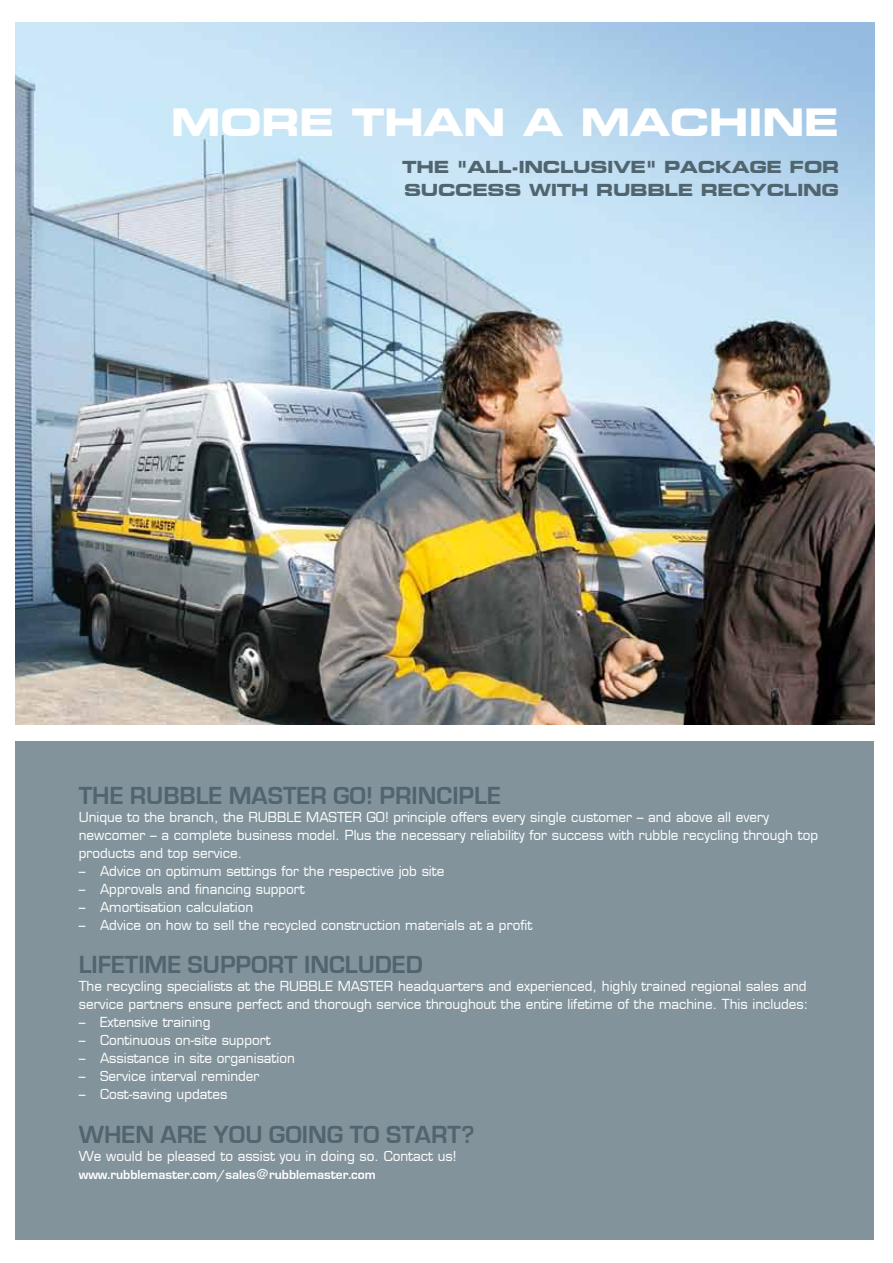
<style>
.page{position:relative;width:893px;height:1263px;background:#fff}
.page>*{position:absolute;margin:0;border:0;box-sizing:border-box;transform-origin:0 0}
.t1{font:37.5px "Eurostile Bold Extended Two";letter-spacing:-.02em;color:#fff}
.t2{font:700 25.5px "Eurostile";color:#51656f}
.t3{font:16.5px/22.5px "Eurostile Bold Extended Two";letter-spacing:-.02em;color:#51656f}
.t4{font:13.5px/18px "Eurostile";color:#fff}
.s1{font-weight:700}
</style>
<div class="page">
<img style="left:16px;top:23px;width:858px;height:701px">
<div style="left:15px;top:741px;width:859px;height:499px;background:#82939c"></div>
<h1 class="t1" style="left:171px;top:96px;width:670px">MORE THAN A MACHINE</h1>
<p class="t3" style="left:402px;top:156px;width:438px">THE "ALL-INCLUSIVE" PACKAGE FOR<br>SUCCESS WITH RUBBLE RECYCLING</p>
<h2 class="t2" style="left:79px;top:781px;width:423px">THE RUBBLE MASTER GO! PRINCIPLE</h2>
<p class="t4" style="left:79px;top:808px;width:741px">Unique to the branch, the RUBBLE MASTER GO! principle offers every single customer – and above all every newcomer – a complete business model. Plus the necessary reliability for success with rubble recycling through top products and top service.</p>
<p class="t4" style="left:79px;top:862px;width:367px">– Advice on optimum settings for the respective job site</p>
<p class="t4" style="left:79px;top:880px;width:228px">– Approvals and financing support</p>
<p class="t4" style="left:79px;top:898px;width:176px">– Amortisation calculation</p>
<p class="t4" style="left:79px;top:916px;width:455px">– Advice on how to sell the recycled construction materials at a profit</p>
<h2 class="t2" style="left:79px;top:951px;width:241px">LIFETIME SUPPORT included</h2>
<p class="t4" style="left:79px;top:977px;width:731px">The recycling specialists at the RUBBLE MASTER headquarters and experienced, highly trained regional sales and service partners ensure perfect and thorough service throughout the entire lifetime of the machine. This includes:</p>
<p class="t4" style="left:79px;top:1013px;width:133px">– Extensive training</p>
<p class="t4" style="left:79px;top:1031px;width:193px">– Continuous on-site support</p>
<p class="t4" style="left:79px;top:1049px;width:218px">– Assistance in site organisation</p>
<p class="t4" style="left:79px;top:1067px;width:182px">– Service interval reminder</p>
<p class="t4" style="left:79px;top:1085px;width:150px">– Cost-saving updates</p>
<h2 class="t2" style="left:79px;top:1120px;width:397px">WHEN ARE YOU GOING TO START?</h2>
<p class="t4" style="left:79px;top:1147px;width:379px">We would be pleased to assist you in doing so. Contact us! <span class="s1">www.rubblemaster.com/sales</span>@<span class="s1">rubblemaster.com</span></p>
</div>
